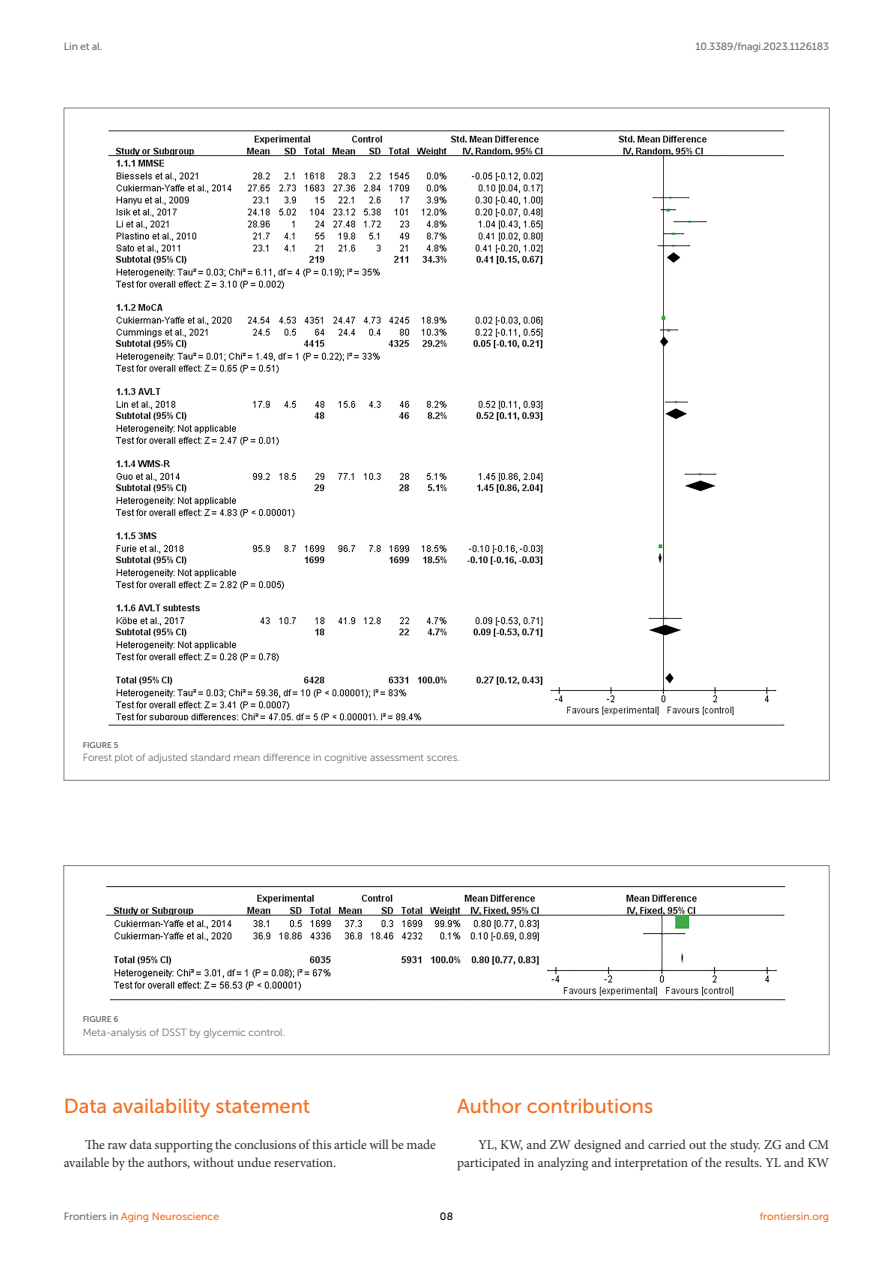
<style>
.page{position:relative;width:893px;height:1263px;background:#fff}
.page>*{position:absolute;margin:0;border:0;box-sizing:border-box;transform-origin:0 0}
.HEAD_1{font:20.25px "Museo Sans 500";color:#f36f21}
.TEXT_FLUSH{font:13.5px/18px "Minion Pro";letter-spacing:-.005em;color:#2b2b2a}
.FIG_LEG{font:10.5px "Museo Sans 300";letter-spacing:-.01em;color:#706f70}
.t1{font:10.5px "Museo Sans 500";color:#f36f21}
.t2{font:10.5px "Museo Sans 500";letter-spacing:-.015em;color:#706f70}
.t3{font:10.5px "Museo Sans 500";color:#000}
.FIG_HD{font:8.25px "Museo Sans 700";letter-spacing:-.01em;color:#706f70}
.s1{color:#706f70}
</style>
<div class="page">
<img style="left:108px;top:130px;width:677px;height:596px">
<img style="left:106px;top:886px;width:680px;height:115px">
<div style="left:64px;top:865px;width:765px;height:190px;border:1px solid #808285"></div>
<p class="t2" style="left:64px;top:41px;width:40px">Lin et al.</p>
<p class="t2" style="left:695px;top:41px;width:135px">10.3389/fnagi.2023.1126183</p>
<p class="FIG_HD" style="left:83px;top:740px;width:37px">FIGURE 5</p>
<p class="FIG_LEG" style="left:83px;top:752px;width:378px">Forest plot of adjusted standard mean difference in cognitive assessment scores.</p>
<p class="FIG_HD" style="left:83px;top:1015px;width:37px">FIGURE 6</p>
<p class="FIG_LEG" style="left:83px;top:1026px;width:204px">Meta-analysis of DSST by glycemic control.</p>
<p class="HEAD_1" style="left:64px;top:1095px;width:248px">Data availability statement</p>
<p class="TEXT_FLUSH" style="left:64px;top:1136px;width:374px;text-indent:21px">The raw data supporting the conclusions of this article will be made available by the authors, without undue reservation.</p>
<p class="HEAD_1" style="left:457px;top:1095px;width:197px">Author contributions</p>
<p class="TEXT_FLUSH" style="left:457px;top:1136px;width:374px;text-align:right">YL, KW, and ZW designed and carried out the study. ZG and CM participated in analyzing and interpretation of the results. YL and KW</p>
<p class="t1" style="left:64px;top:1211px;width:157px"><span class="s1">Frontiers in</span> Aging Neuroscience</p>
<p class="t3" style="left:440px;top:1211px;width:15px">08</p>
<p class="t1" style="left:760px;top:1211px;width:71px">frontiersin.org</p>
</div>
